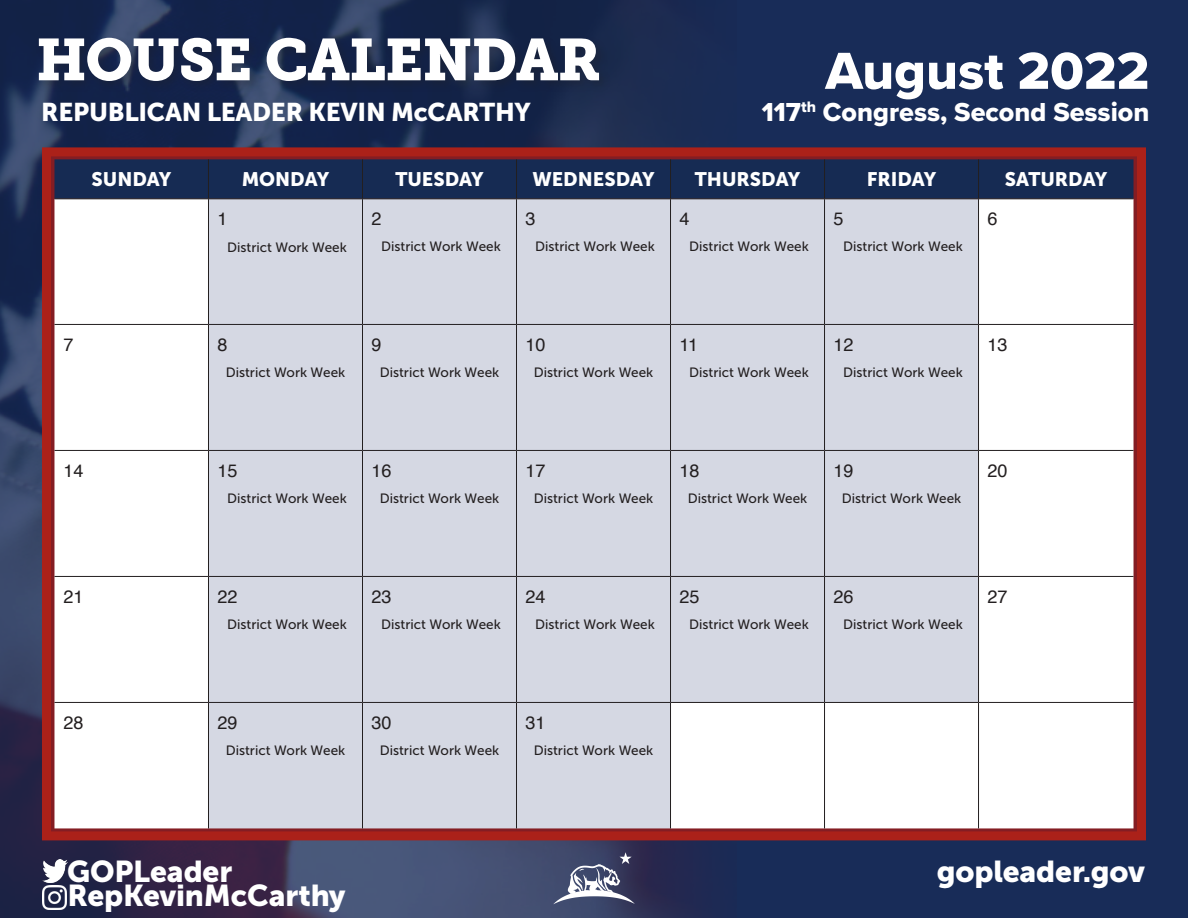
<style>
.page{position:relative;width:1188px;height:918px;background:#182c58}
.page>*{position:absolute;margin:0;border:0;box-sizing:border-box;transform-origin:0 0}
.t1{font:58.5px "Museo Slab 900";letter-spacing:-.02em;color:#fff}
.Title_-_Month{font:54px "Proxima Nova Extrabld";color:#fff}
.t2{font:30px "Museo Sans 900";letter-spacing:-.005em;color:#fff}
.Title_-_Month-2{font:27px "Proxima Nova Extrabld";color:#fff}
.t3{font:25.5px "Museo Sans 900";letter-spacing:-.01em;color:#fff}
.Header_-_Days{font:19.5px "Museo Sans 900";color:#fff}
.Date{font:18px "Helvetica";color:#231f20}
.Description{font:13.5px "Museo Sans 500";color:#231f20}
.Date-2{font:13.5px "Museo Sans 500";color:#231f20}
</style>
<div class="page">
<img style="left:0;top:0;width:736px;height:918px">
<div style="left:35px;top:35px;width:577px;height:59px;background:#231f20;opacity:.3"></div>
<img style="left:42px;top:885px;width:25px;height:24px">
<svg style="left:553px;top:852px;width:82px;height:52px;background:#656b87"></svg>
<img style="left:43px;top:860px;width:25px;height:22px">
<svg style="left:54px;top:159px;width:1080px;height:39px"></svg>
<div style="left:54px;top:199px;width:1080px;height:629px;background:#fff"></div>
<svg style="left:209px;top:199px;width:769px;height:629px;background:#d7dae4"></svg>
<hr style="left:670px;top:703px;width:1px;height:125px;background:#231f20">
<hr style="left:208px;top:324px;width:155px;height:1px;background:#231f20">
<hr style="left:671px;top:702px;width:154px;height:1px;background:#231f20">
<hr style="left:824px;top:703px;width:1px;height:125px;background:#231f20">
<hr style="left:208px;top:199px;width:1px;height:125px;background:#231f20">
<hr style="left:208px;top:576px;width:155px;height:1px;background:#231f20">
<hr style="left:208px;top:577px;width:1px;height:125px;background:#231f20">
<hr style="left:208px;top:702px;width:155px;height:1px;background:#231f20">
<hr style="left:54px;top:324px;width:154px;height:1px;background:#231f20">
<hr style="left:363px;top:576px;width:154px;height:1px;background:#231f20">
<hr style="left:362px;top:577px;width:1px;height:125px;background:#231f20">
<hr style="left:363px;top:702px;width:154px;height:1px;background:#231f20">
<hr style="left:516px;top:577px;width:1px;height:125px;background:#231f20">
<hr style="left:362px;top:199px;width:1px;height:125px;background:#231f20">
<hr style="left:516px;top:199px;width:1px;height:125px;background:#231f20">
<hr style="left:670px;top:199px;width:1px;height:125px;background:#231f20">
<hr style="left:824px;top:199px;width:1px;height:125px;background:#231f20">
<hr style="left:978px;top:199px;width:1px;height:125px;background:#231f20">
<hr style="left:208px;top:325px;width:1px;height:125px;background:#231f20">
<hr style="left:363px;top:324px;width:154px;height:1px;background:#231f20">
<hr style="left:362px;top:325px;width:1px;height:125px;background:#231f20">
<hr style="left:517px;top:324px;width:154px;height:1px;background:#231f20">
<hr style="left:516px;top:325px;width:1px;height:125px;background:#231f20">
<hr style="left:671px;top:324px;width:154px;height:1px;background:#231f20">
<hr style="left:670px;top:325px;width:1px;height:125px;background:#231f20">
<hr style="left:825px;top:324px;width:154px;height:1px;background:#231f20">
<hr style="left:824px;top:325px;width:1px;height:125px;background:#231f20">
<hr style="left:979px;top:324px;width:155px;height:1px;background:#231f20">
<hr style="left:978px;top:325px;width:1px;height:125px;background:#231f20">
<hr style="left:54px;top:450px;width:154px;height:1px;background:#231f20">
<hr style="left:208px;top:450px;width:155px;height:1px;background:#231f20">
<hr style="left:208px;top:451px;width:1px;height:125px;background:#231f20">
<hr style="left:363px;top:450px;width:154px;height:1px;background:#231f20">
<hr style="left:362px;top:451px;width:1px;height:125px;background:#231f20">
<hr style="left:517px;top:450px;width:154px;height:1px;background:#231f20">
<hr style="left:516px;top:451px;width:1px;height:125px;background:#231f20">
<hr style="left:671px;top:450px;width:154px;height:1px;background:#231f20">
<hr style="left:670px;top:451px;width:1px;height:125px;background:#231f20">
<hr style="left:825px;top:450px;width:154px;height:1px;background:#231f20">
<hr style="left:824px;top:451px;width:1px;height:125px;background:#231f20">
<hr style="left:979px;top:450px;width:155px;height:1px;background:#231f20">
<hr style="left:978px;top:451px;width:1px;height:125px;background:#231f20">
<hr style="left:54px;top:576px;width:154px;height:1px;background:#231f20">
<hr style="left:517px;top:576px;width:154px;height:1px;background:#231f20">
<hr style="left:671px;top:576px;width:154px;height:1px;background:#231f20">
<hr style="left:670px;top:577px;width:1px;height:125px;background:#231f20">
<hr style="left:825px;top:576px;width:154px;height:1px;background:#231f20">
<hr style="left:824px;top:577px;width:1px;height:125px;background:#231f20">
<hr style="left:979px;top:576px;width:155px;height:1px;background:#231f20">
<hr style="left:978px;top:577px;width:1px;height:125px;background:#231f20">
<hr style="left:54px;top:702px;width:154px;height:1px;background:#231f20">
<hr style="left:208px;top:703px;width:1px;height:125px;background:#231f20">
<hr style="left:362px;top:703px;width:1px;height:125px;background:#231f20">
<hr style="left:517px;top:702px;width:154px;height:1px;background:#231f20">
<hr style="left:516px;top:703px;width:1px;height:125px;background:#231f20">
<hr style="left:825px;top:702px;width:154px;height:1px;background:#231f20">
<hr style="left:979px;top:702px;width:155px;height:1px;background:#231f20">
<hr style="left:978px;top:703px;width:1px;height:125px;background:#231f20">
<hr style="left:208px;top:159px;width:1px;height:39px;background:#231f20">
<hr style="left:362px;top:159px;width:1px;height:39px;background:#231f20">
<hr style="left:516px;top:159px;width:1px;height:39px;background:#231f20">
<hr style="left:670px;top:159px;width:1px;height:39px;background:#231f20">
<hr style="left:824px;top:159px;width:1px;height:39px;background:#231f20">
<hr style="left:978px;top:159px;width:1px;height:39px;background:#231f20">
<hr style="left:54px;top:198px;width:154px;height:1px;background:#231f20">
<hr style="left:208px;top:198px;width:155px;height:1px;background:#231f20">
<hr style="left:363px;top:198px;width:154px;height:1px;background:#231f20">
<hr style="left:517px;top:198px;width:154px;height:1px;background:#231f20">
<hr style="left:671px;top:198px;width:154px;height:1px;background:#231f20">
<hr style="left:825px;top:198px;width:154px;height:1px;background:#231f20">
<hr style="left:979px;top:198px;width:155px;height:1px;background:#231f20">
<div style="left:42px;top:147px;width:1104px;height:693px;border:9px solid #ab2119"></div>
<h1 class="t1" style="left:36px;top:26px;width:566px">HOUSE CALENDAR</h1>
<h3 class="t3" style="left:41px;top:97px;width:491px">REPUBLICAN LEADER KEVIN McCARTHY</h3>
<p class="Title_-_Month" style="left:825px;top:31px;width:326px">August 2022</p>
<p class="Title_-_Month-2" style="left:762px;top:92px;width:389px">117<sup>th</sup> Congress, Second Session</p>
<p class="Header_-_Days" style="left:92px;top:169px;width:81px">SUNDAY</p>
<p class="Header_-_Days" style="left:242px;top:169px;width:89px">MONDAY</p>
<p class="Header_-_Days" style="left:395px;top:169px;width:90px">TUESDAY</p>
<p class="Header_-_Days" style="left:532px;top:169px;width:124px">WEDNESDAY</p>
<p class="Header_-_Days" style="left:695px;top:169px;width:107px">THURSDAY</p>
<p class="Header_-_Days" style="left:867px;top:169px;width:71px">FRIDAY</p>
<p class="Header_-_Days" style="left:1005px;top:169px;width:104px">SATURDAY</p>
<p class="Date" style="left:217px;top:205px;width:12px">1</p>
<p class="Date-2" style="left:227px;top:240px;width:121px">District Work Week</p>
<p class="Date" style="left:372px;top:205px;width:12px">2</p>
<p class="Date" style="left:988px;top:205px;width:12px">6</p>
<p class="Date" style="left:680px;top:205px;width:12px">4</p>
<p class="Date" style="left:526px;top:205px;width:12px">3</p>
<p class="Date" style="left:834px;top:205px;width:12px">5</p>
<p class="Description" style="left:381px;top:239px;width:121px">District Work Week</p>
<p class="Description" style="left:535px;top:239px;width:121px">District Work Week</p>
<p class="Description" style="left:689px;top:239px;width:121px">District Work Week</p>
<p class="Description" style="left:843px;top:239px;width:121px">District Work Week</p>
<p class="Date" style="left:63px;top:331px;width:12px">7</p>
<p class="Date" style="left:217px;top:331px;width:12px">8</p>
<p class="Description" style="left:226px;top:365px;width:121px">District Work Week</p>
<p class="Date" style="left:372px;top:331px;width:12px">9</p>
<p class="Description" style="left:380px;top:365px;width:121px">District Work Week</p>
<p class="Date" style="left:526px;top:331px;width:22px">10</p>
<p class="Description" style="left:534px;top:365px;width:121px">District Work Week</p>
<p class="Date" style="left:680px;top:331px;width:20px">11</p>
<p class="Description" style="left:689px;top:365px;width:121px">District Work Week</p>
<p class="Date" style="left:834px;top:331px;width:22px">12</p>
<p class="Description" style="left:843px;top:365px;width:121px">District Work Week</p>
<p class="Date" style="left:988px;top:331px;width:22px">13</p>
<p class="Date" style="left:63px;top:457px;width:22px">14</p>
<p class="Date" style="left:217px;top:457px;width:22px">15</p>
<p class="Description" style="left:227px;top:491px;width:121px">District Work Week</p>
<p class="Date" style="left:372px;top:457px;width:22px">16</p>
<p class="Description" style="left:380px;top:491px;width:121px">District Work Week</p>
<p class="Date" style="left:526px;top:457px;width:22px">17</p>
<p class="Description" style="left:534px;top:491px;width:121px">District Work Week</p>
<p class="Date" style="left:680px;top:457px;width:22px">18</p>
<p class="Description" style="left:688px;top:491px;width:121px">District Work Week</p>
<p class="Date" style="left:834px;top:457px;width:22px">19</p>
<p class="Description" style="left:842px;top:491px;width:121px">District Work Week</p>
<p class="Date" style="left:988px;top:457px;width:22px">20</p>
<p class="Date" style="left:63px;top:583px;width:22px">21</p>
<p class="Date" style="left:217px;top:583px;width:22px">22</p>
<p class="Description" style="left:227px;top:617px;width:121px">District Work Week</p>
<p class="Date" style="left:372px;top:583px;width:22px">23</p>
<p class="Description" style="left:381px;top:617px;width:121px">District Work Week</p>
<p class="Date" style="left:526px;top:583px;width:22px">24</p>
<p class="Description" style="left:535px;top:617px;width:121px">District Work Week</p>
<p class="Date" style="left:680px;top:583px;width:22px">25</p>
<p class="Description" style="left:689px;top:617px;width:121px">District Work Week</p>
<p class="Date" style="left:834px;top:583px;width:22px">26</p>
<p class="Description" style="left:843px;top:617px;width:121px">District Work Week</p>
<p class="Date" style="left:988px;top:583px;width:22px">27</p>
<p class="Date" style="left:63px;top:709px;width:22px">28</p>
<p class="Date" style="left:217px;top:709px;width:22px">29</p>
<p class="Description" style="left:226px;top:743px;width:121px">District Work Week</p>
<p class="Date" style="left:372px;top:709px;width:22px">30</p>
<p class="Description" style="left:380px;top:743px;width:121px">District Work Week</p>
<p class="Date" style="left:526px;top:709px;width:22px">31</p>
<p class="Description" style="left:534px;top:743px;width:121px">District Work Week</p>
<h3 class="t2" style="left:67px;top:855px;width:167px">GOPLeader</h3>
<h3 class="t2" style="left:937px;top:855px;width:210px">gopleader.gov</h3>
<h3 class="t2" style="left:67px;top:878px;width:280px">RepKevinMcCarthy</h3>
</div>
